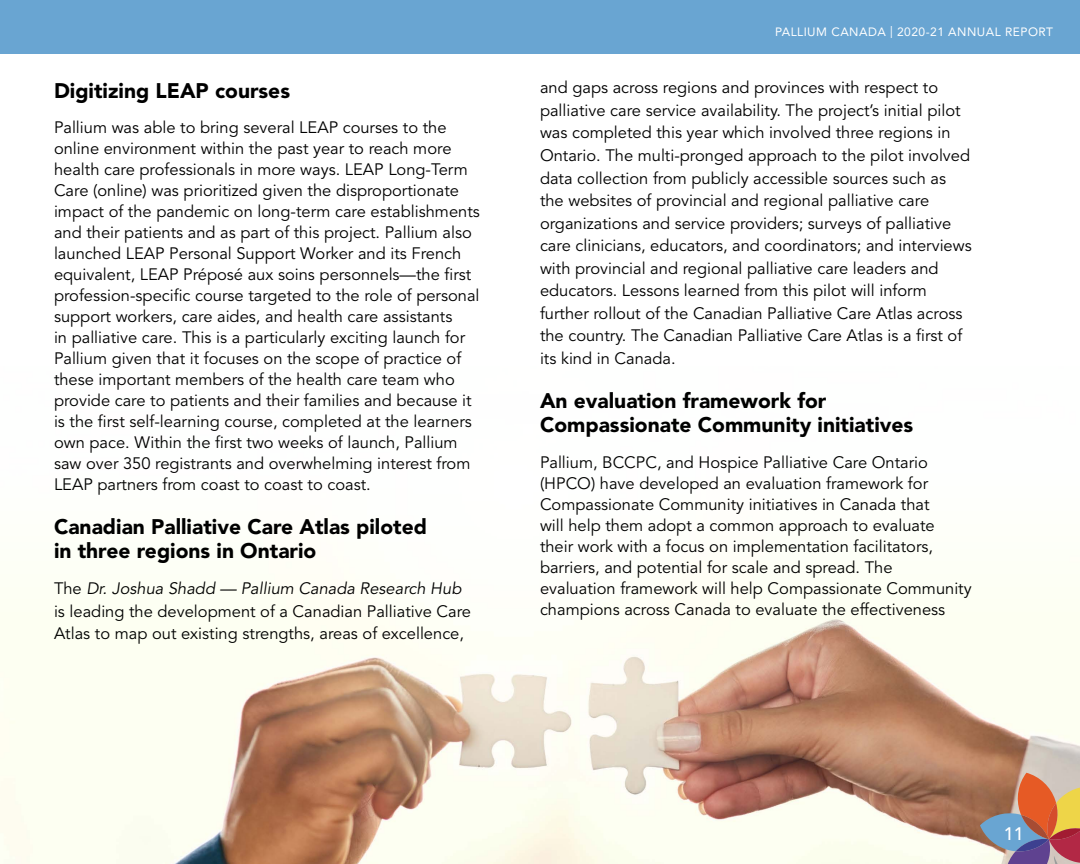
<style>
.page{position:relative;width:1080px;height:864px;background:#fff}
.page>*{position:absolute;margin:0;border:0;box-sizing:border-box;transform-origin:0 0}
.t1{font:900 21px/24px "Avenir LT Std";color:#000}
.t2{font:500 18px "Avenir LT Std";color:#fff}
.t3{font:16.5px/21px "Avenir LT Std";color:#000}
.t4{font:12px "Avenir LT Std";letter-spacing:.04em;color:#fff}
.s1{font-style:italic}
</style>
<div class="page">
<div style="left:0;top:0;width:1080px;height:54px;background:#69a5d2"></div>
<img style="left:0;top:579px;width:1080px;height:285px">
<svg style="left:980px;top:773px;width:100px;height:91px;background:#b18476"></svg>
<p class="t1" style="left:54px;top:79px;width:238px">Digitizing LEAP courses</p>
<p class="t3" style="left:54px;top:117px;width:427px">Pallium was able to bring several LEAP courses to the online environment within the past year to reach more health care professionals in more ways. LEAP Long-Term Care (online) was prioritized given the disproportionate impact of the pandemic on long-term care establishments and their patients and as part of this project. Pallium also launched LEAP Personal Support Worker and its French equivalent, LEAP Préposé aux soins personnels—the first profession-specific course targeted to the role of personal support workers, care aides, and health care assistants<br>in palliative care. This is a particularly exciting launch for Pallium given that it focuses on the scope of practice of these important members of the health care team who provide care to patients and their families and because it is the first self-learning course, completed at the learners own pace. Within the first two weeks of launch, Pallium saw over 350 registrants and overwhelming interest from LEAP partners from coast to coast to coast.</p>
<p class="t1" style="left:54px;top:515px;width:375px">Canadian Palliative Care Atlas piloted in three regions in Ontario</p>
<p class="t3" style="left:54px;top:578px;width:419px;line-height:22.5px">The <span class="s1">Dr. Joshua Shadd — Pallium Canada Research Hub </span>is leading the development of a Canadian Palliative Care<br>Atlas to map out existing strengths, areas of excellence,</p>
<p class="t4" style="left:775px;top:25px;width:279px">PALLIUM CANADA | 2020-21 ANNUAL REPORT</p>
<p class="t3" style="left:540px;top:77px;width:433px;line-height:22.5px">and gaps across regions and provinces with respect to palliative care service availability. The project’s initial pilot was completed this year which involved three regions in Ontario. The multi-pronged approach to the pilot involved data collection from publicly accessible sources such as the websites of provincial and regional palliative care organizations and service providers; surveys of palliative care clinicians, educators, and coordinators; and interviews with provincial and regional palliative care leaders and educators. Lessons learned from this pilot will inform further rollout of the Canadian Palliative Care Atlas across the country. The Canadian Palliative Care Atlas is a first of its kind in Canada.</p>
<p class="t1" style="left:540px;top:388px;width:375px">An evaluation framework for<br>Compassionate Community initiatives</p>
<p class="t3" style="left:540px;top:452px;width:433px">Pallium, BCCPC, and Hospice Palliative Care Ontario (HPCO) have developed an evaluation framework for Compassionate Community initiatives in Canada that<br>will help them adopt a common approach to evaluate their work with a focus on implementation facilitators, barriers, and potential for scale and spread. The evaluation framework will help Compassionate Community champions across Canada to evaluate the effectiveness</p>
<p class="t2" style="left:1004px;top:823px;width:22px">11</p>
</div>
